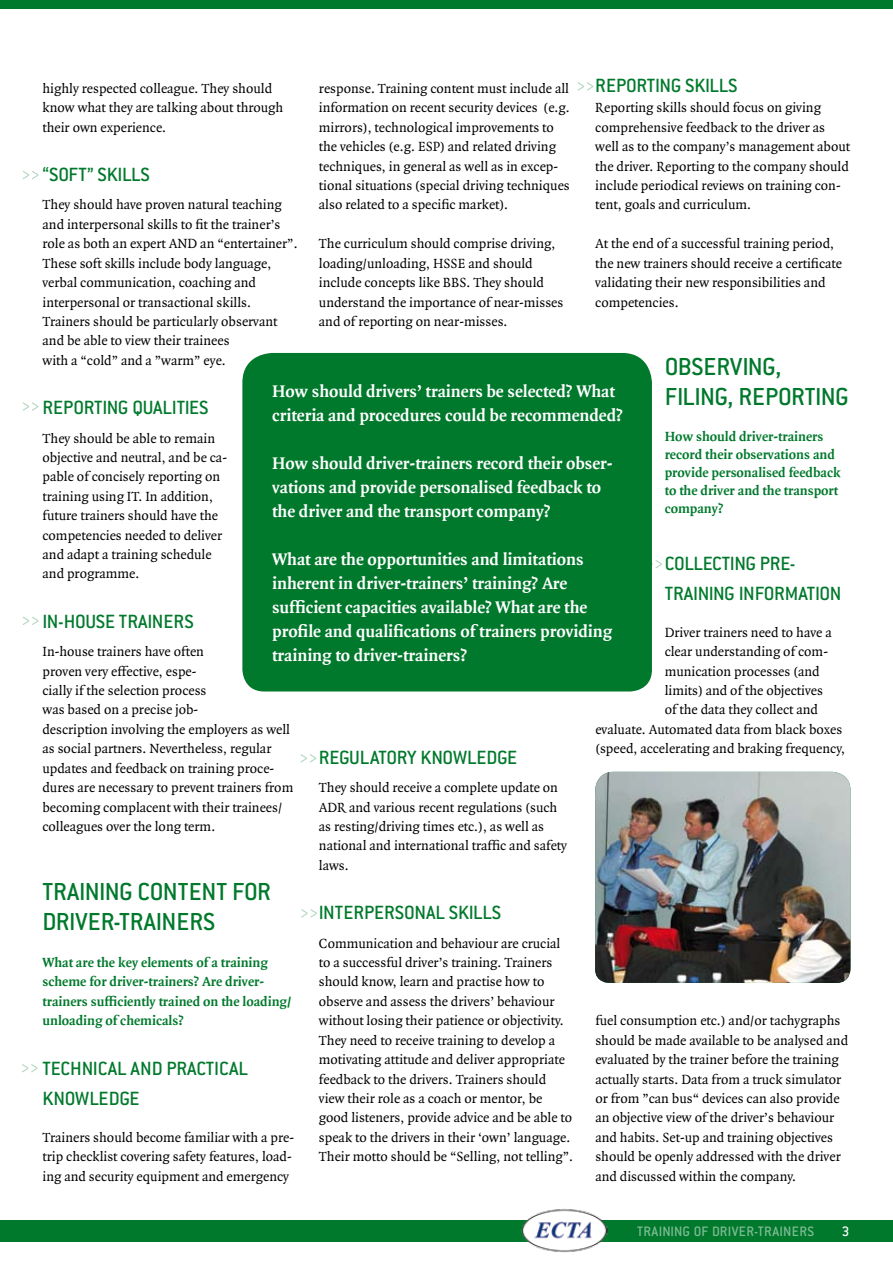
<style>
.page{position:relative;width:893px;height:1263px;background:#fff}
.page>*{position:absolute;margin:0;border:0;box-sizing:border-box;transform-origin:0 0}
.t1{font:500 27px/30px "Conduit ITC";letter-spacing:-.01em;color:#00792c}
.t2{font:500 21px/30px "Conduit ITC";letter-spacing:-.01em;color:#00792c}
.t3{font:700 18px/24px "Quadraat";color:#fff}
.t4{font:500 15px "Conduit ITC";letter-spacing:.03em;color:#fff}
.t5{font:14.25px/19.4px "Quadraat";color:#000}
.t6{font:700 14.25px/18px "Quadraat";color:#00792c}
</style>
<div class="page">
<div style="left:0;top:1220px;width:893px;height:22px;background:#00792c"></div>
<div style="left:0;top:0;width:893px;height:9px;background:#00792c"></div>
<svg style="left:23px;top:402px;width:15px;height:9px"></svg>
<svg style="left:23px;top:617px;width:15px;height:8px"></svg>
<svg style="left:578px;top:82px;width:15px;height:9px"></svg>
<svg style="left:652px;top:560px;width:10px;height:8px"></svg>
<svg style="left:300px;top:754px;width:16px;height:8px"></svg>
<svg style="left:301px;top:909px;width:16px;height:8px"></svg>
<svg style="left:23px;top:171px;width:15px;height:8px"></svg>
<div style="left:242px;top:353px;width:410px;height:338px;background:#00792c"></div>
<img style="left:595px;top:772px;width:255px;height:211px">
<svg style="left:22px;top:1064px;width:15px;height:8px"></svg>
<img style="left:521px;top:1209px;width:87px;height:44px">
<h2 class="t2" style="left:595px;top:70px;width:124px">REPORTING SKILLS</h2>
<p class="t5" style="left:595px;top:98px;width:256px">Reporting skills should focus on giving comprehensive feedback to the driver as well as to the company’s management about the driver. Reporting to the company should include periodical reviews on training con&shy;tent, goals and curriculum.</p>
<p class="t5" style="left:595px;top:234px;width:248px">At the end of a successful training period, the new trainers should receive a certificate validating their new responsibilities and competencies.</p>
<p class="t5" style="left:319px;top:79px;width:252px">response. Training content must include all information on recent security devices (e.g. mirrors), technological improvements to the vehicles (e.g. ESP) and related driving techniques, in general as well as in excep&shy;tional situations (special driving techniques also related to a specific market).</p>
<p class="t5" style="left:319px;top:234px;width:246px">The curriculum should comprise driving, loading/unloading, HSSE and should include concepts like BBS. They should understand the importance of near-misses and of reporting on near-misses.</p>
<p class="t5" style="left:43px;top:79px;width:242px">highly respected colleague. They should know what they are talking about through their own experience.</p>
<h2 class="t2" style="left:43px;top:159px;width:90px">“SOFT” SKILLS</h2>
<p class="t5" style="left:43px;top:196px;width:257px">They should have proven natural teaching and interpersonal skills to fit the trainer’s role as both an expert AND an “entertainer”.<br>These soft skills include body language, verbal communication, coaching and interpersonal or transactional skills.<br>Trainers should be particularly observant and be able to view their trainees<br>with a “cold” and a ”warm” eye.</p>
<h2 class="t2" style="left:43px;top:392px;width:166px">REPORTING QUALITIES</h2>
<p class="t5" style="left:43px;top:429px;width:186px">They should be able to remain objective and neutral, and be ca&shy;pable of concisely reporting on training using IT. In addition, future trainers should have the competencies needed to deliver and adapt a training schedule and programme.</p>
<h2 class="t2" style="left:43px;top:606px;width:151px">IN-HOUSE TRAINERS</h2>
<p class="t5" style="left:43px;top:642px;width:252px">In-house trainers have often<br>proven very effective, espe-<br>cially if the selection process<br>was based on a precise job-<br>description involving the employers as well as social partners. Nevertheless, regular updates and feedback on training proce&shy;dures are necessary to prevent trainers from becoming complacent with their trainees/ colleagues over the long term.</p>
<h1 class="t1" style="left:665px;top:352px;width:183px">OBSERVING,<br>FILING, REPORTING</h1>
<p class="t6" style="left:665px;top:428px;width:178px">How should driver-trainers record their observations and provide personalised feedback to the driver and the transport company?</p>
<h2 class="t2" style="left:665px;top:548px;width:178px">COLLECTING PRE-<br>TRAINING INFORMATION</h2>
<p class="t5" style="left:665px;top:623px;width:169px">Driver trainers need to have a</p>
<p class="t5" style="left:665px;top:642px;width:165px">clear understanding of com-</p>
<p class="t5" style="left:665px;top:662px;width:156px">munication processes (and</p>
<p class="t5" style="left:665px;top:681px;width:160px">limits) and of the objectives</p>
<p class="t5" style="left:665px;top:701px;width:155px">of the data they collect and</p>
<p class="t5" style="left:595px;top:720px;width:249px">evaluate. Automated data from black boxes</p>
<p class="t5" style="left:595px;top:739px;width:251px">(speed, accelerating and braking frequency,</p>
<p class="t3" style="left:272px;top:379px;width:352px">How should drivers’ trainers be selected? What criteria and procedures could be recommended?</p>
<p class="t3" style="left:272px;top:451px;width:342px">How should driver-trainers record their obser&shy;vations and provide personalised feedback to the driver and the transport company?</p>
<p class="t3" style="left:272px;top:547px;width:342px">What are the opportunities and limitations inherent in driver-trainers’ training? Are sufficient capacities available? What are the profile and qualifications of trainers providing training to driver-trainers?</p>
<h2 class="t2" style="left:319px;top:742px;width:62px">REGULATOR</h2>
<h2 class="t2" style="left:407px;top:742px;width:112px">Y KNOWLEDGE</h2>
<p class="t5" style="left:319px;top:778px;width:250px">They should receive a complete update on ADR and various recent regulations (such as resting/driving times etc.), as well as national and international traffic and safety laws.</p>
<h2 class="t2" style="left:319px;top:897px;width:164px">INTERPERSONAL SKILLS</h2>
<p class="t5" style="left:319px;top:934px;width:256px">Communication and behaviour are crucial to a successful driver’s training. Trainers should know, learn and practise how to observe and assess the drivers’ behaviour without losing their patience or objectivity.<br>They need to receive training to develop a motivating attitude and deliver appropriate feedback to the drivers. Trainers should view their role as a coach or mentor, be good listeners, provide advice and be able to speak to the drivers in their ‘own’ language.<br>Their motto should be “Selling, not telling”.</p>
<h1 class="t1" style="left:43px;top:876px;width:230px">TRAINING CONTENT FOR<br>DRIVER-TRAINERS</h1>
<p class="t6" style="left:43px;top:953px;width:250px;line-height:19.4px">What are the key elements of a training scheme for driver-trainers? Are driver&shy;trainers sufficiently trained on the loading/ unloading of chemicals?</p>
<h2 class="t2" style="left:43px;top:1053px;width:205px">TECHNICAL AND PRACTICAL<br>KNOWLEDGE</h2>
<p class="t5" style="left:43px;top:1128px;width:253px">Trainers should become familiar with a pre&shy;trip checklist covering safety features, load&shy;ing and security equipment and emergency</p>
<p class="t5" style="left:595px;top:1011px;width:254px">fuel consumption etc.) and/or tachygraphs should be made available to be analysed and evaluated by the trainer before the training actually starts. Data from a truck simulator or from ”can bus“ devices can also provide an objective view of the driver’s behaviour and habits. Set-up and training objectives should be openly addressed with the driver and discussed within the company.</p>
<p class="t4" style="left:637px;top:1223px;width:179px">TRAINING OF DRIVER-TRAINERS</p>
<p class="t4" style="left:842px;top:1223px;width:9px">3</p>
</div>
